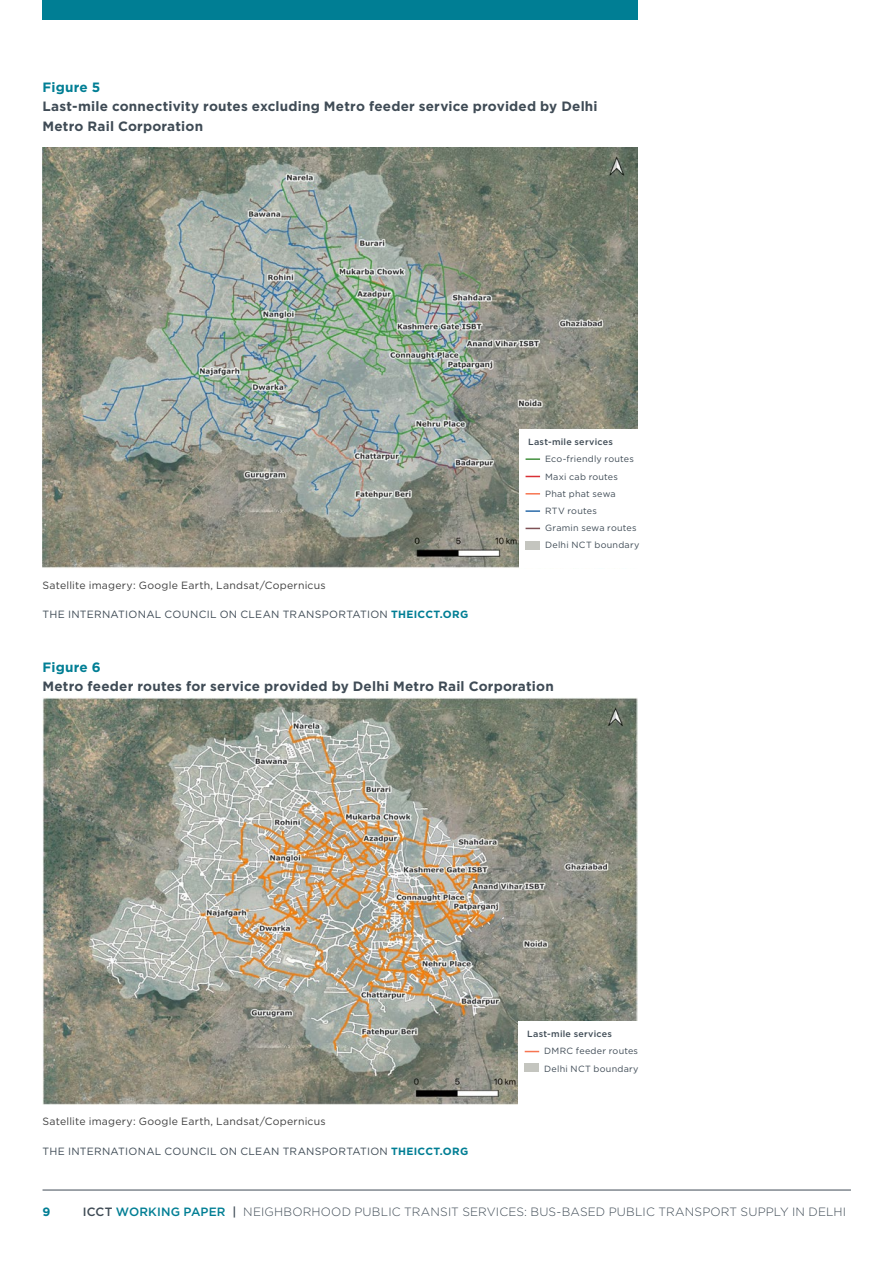
<style>
.page{position:relative;width:893px;height:1263px;background:#fff}
.page>*{position:absolute;margin:0;border:0;box-sizing:border-box;transform-origin:0 0}
.Figure___Table_title{font:700 13.5px/19.5px "Gotham";letter-spacing:.015em;color:#3f4b55}
.Figure___Table_number{font:700 13.5px "Gotham";letter-spacing:.01em;color:#007e94}
.t1{font:300 12px "Gotham";letter-spacing:.015em;color:#3f4b55}
.t2{font:700 12px "Gotham";color:#007e94}
.Figure_credit{font:10.5px "Gotham";letter-spacing:.025em;color:#3f4b55}
.Figure_Note{font:10.5px "Gotham";letter-spacing:.02em;color:#3f3f3f}
.Figure_Note-2{font:9px "Gotham";letter-spacing:.025em;color:#3f4b55}
.Figure_Note-3{font:500 9px "Gotham";letter-spacing:.025em;color:#3f4b55}
.s1{font-weight:700;color:#007e94}
.s2{font-weight:500}
.s3{font-weight:500;color:#007e94}
</style>
<div class="page">
<hr style="left:43px;top:1190px;width:808px;height:1px;background:#3f4b55">
<div style="left:43px;top:0;width:595px;height:20px;background:#007e94"></div>
<img style="left:43px;top:147px;width:595px;height:421px">
<img style="left:43px;top:697px;width:595px;height:408px">
<div style="left:520px;top:429px;width:147px;height:139px;background:#fff"></div>
<svg style="left:526px;top:476px;width:14px;height:1px"></svg>
<svg style="left:526px;top:510px;width:14px;height:2px"></svg>
<svg style="left:526px;top:528px;width:14px;height:1px"></svg>
<svg style="left:526px;top:458px;width:14px;height:2px"></svg>
<svg style="left:526px;top:493px;width:14px;height:1px"></svg>
<div style="left:526px;top:542px;width:14px;height:8px;background:#c4c5bf"></div>
<div style="left:519px;top:1021px;width:131px;height:87px;background:#fff"></div>
<svg style="left:525px;top:1051px;width:14px;height:1px"></svg>
<div style="left:525px;top:1064px;width:14px;height:8px;background:#c4c5bf"></div>
<p class="Figure___Table_number" style="left:43px;top:78px;width:59px">Figure 5</p>
<p class="Figure___Table_title" style="left:43px;top:96px;width:557px">Last-mile connectivity routes excluding Metro feeder service provided by Delhi<br>Metro Rail Corporation</p>
<p class="Figure_Note" style="left:43px;top:578px;width:285px">Satellite imagery: Google Earth, Landsat/Copernicus</p>
<p class="Figure_credit" style="left:43px;top:608px;width:427px">THE INTERNATIONAL COUNCIL ON CLEAN TRANSPORTATION <span class="s1">THEICCT.ORG</span></p>
<p class="Figure_Note-3" style="left:528px;top:436px;width:86px">Last-mile services</p>
<p class="Figure_Note-2" style="left:545px;top:453px;width:90px">Eco-friendly routes</p>
<p class="Figure_Note-2" style="left:545px;top:471px;width:74px">Maxi cab routes</p>
<p class="Figure_Note-2" style="left:545px;top:488px;width:72px">Phat phat sewa</p>
<p class="Figure_Note-2" style="left:545px;top:505px;width:53px">RTV routes</p>
<p class="Figure_Note-2" style="left:545px;top:522px;width:93px">Gramin sewa routes</p>
<p class="Figure_Note-2" style="left:545px;top:539px;width:96px">Delhi NCT boundary</p>
<p class="Figure___Table_number" style="left:43px;top:658px;width:60px">Figure 6</p>
<p class="Figure___Table_title" style="left:43px;top:676px;width:513px">Metro feeder routes for service provided by Delhi Metro Rail Corporation</p>
<p class="Figure_Note" style="left:43px;top:1115px;width:285px">Satellite imagery: Google Earth, Landsat/Copernicus</p>
<p class="Figure_credit" style="left:43px;top:1144px;width:427px">THE INTERNATIONAL COUNCIL ON CLEAN TRANSPORTATION <span class="s1">THEICCT.ORG</span></p>
<p class="Figure_Note-3" style="left:527px;top:1028px;width:86px">Last-mile services</p>
<p class="Figure_Note-2" style="left:544px;top:1045px;width:95px">DMRC feeder routes</p>
<p class="Figure_Note-2" style="left:544px;top:1062px;width:96px">Delhi NCT boundary</p>
<p class="t2" style="left:43px;top:1203px;width:9px">9</p>
<p class="t1" style="left:83px;top:1204px;width:765px"><span class="s2">ICCT</span> <span class="s3">WORKING PAPER</span> <span class="s2">|</span> NEIGHBORHOOD PUBLIC TRANSIT SERVICES: BUS-BASED PUBLIC TRANSPORT SUPPLY IN DELHI</p>
</div>
